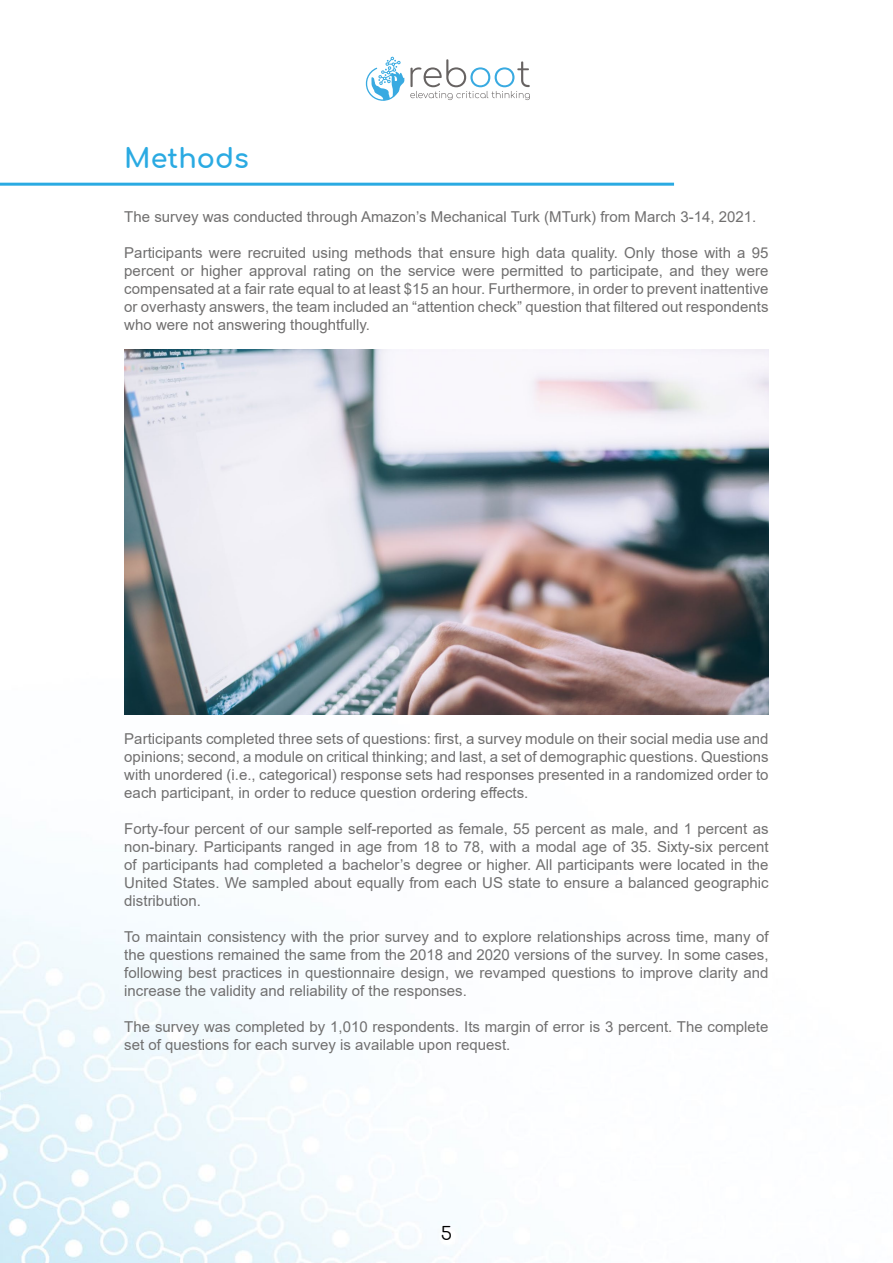
<style>
.page{position:relative;width:893px;height:1263px;background:#fff}
.page>*{position:absolute;margin:0;border:0;box-sizing:border-box;transform-origin:0 0}
.t1{font:700 27px "Comfortaa";color:#2aaae2}
.t2{font:18px "Comfortaa";color:#000}
.t3{font:15px/18px "Arial";color:#706f6f;text-align:justify}
</style>
<div class="page">
<img style="left:0;top:667px;width:769px;height:596px">
<svg style="left:410px;top:59px;width:120px;height:41px"></svg>
<svg style="left:365px;top:57px;width:39px;height:44px"></svg>
<img style="left:124px;top:349px;width:644px;height:365px">
<hr style="left:0;top:183px;width:674px;height:3px;background:#2aaae2">
<h1 class="t1" style="left:124px;top:134px;width:126px">Methods</h1>
<p class="t3" style="left:124px;top:208px;width:633px">The survey was conducted through Amazon’s Mechanical Turk (MTurk) from March 3-14, 2021.</p>
<p class="t3" style="left:124px;top:244px;width:646px">Participants were recruited using methods that ensure high data quality. Only those with a 95 percent or higher approval rating on the service were permitted to participate, and they were compensated at a fair rate equal to at least $15 an hour. Furthermore, in order to prevent inattentive or overhasty answers, the team included an “attention check” question that filtered out respondents who were not answering thoughtfully.</p>
<p class="t3" style="left:124px;top:730px;width:646px">Participants completed three sets of questions: first, a survey module on their social media use and opinions; second, a module on critical thinking; and last, a set of demographic questions. Questions with unordered (i.e., categorical) response sets had responses presented in a randomized order to each participant, in order to reduce question ordering effects.</p>
<p class="t3" style="left:124px;top:820px;width:646px">Forty-four percent of our sample self-reported as female, 55 percent as male, and 1 percent as non-binary. Participants ranged in age from 18 to 78, with a modal age of 35. Sixty-six percent of participants had completed a bachelor’s degree or higher. All participants were located in the United States. We sampled about equally from each US state to ensure a balanced geographic distribution.</p>
<p class="t3" style="left:124px;top:928px;width:646px">To maintain consistency with the prior survey and to explore relationships across time, many of the questions remained the same from the 2018 and 2020 versions of the survey. In some cases, following best practices in questionnaire design, we revamped questions to improve clarity and increase the validity and reliability of the responses.</p>
<p class="t3" style="left:124px;top:1018px;width:646px">The survey was completed by 1,010 respondents. Its margin of error is 3 percent. The complete set of questions for each survey is available upon request.</p>
<p class="t2" style="left:441px;top:1217px;width:13px">5</p>
</div>
